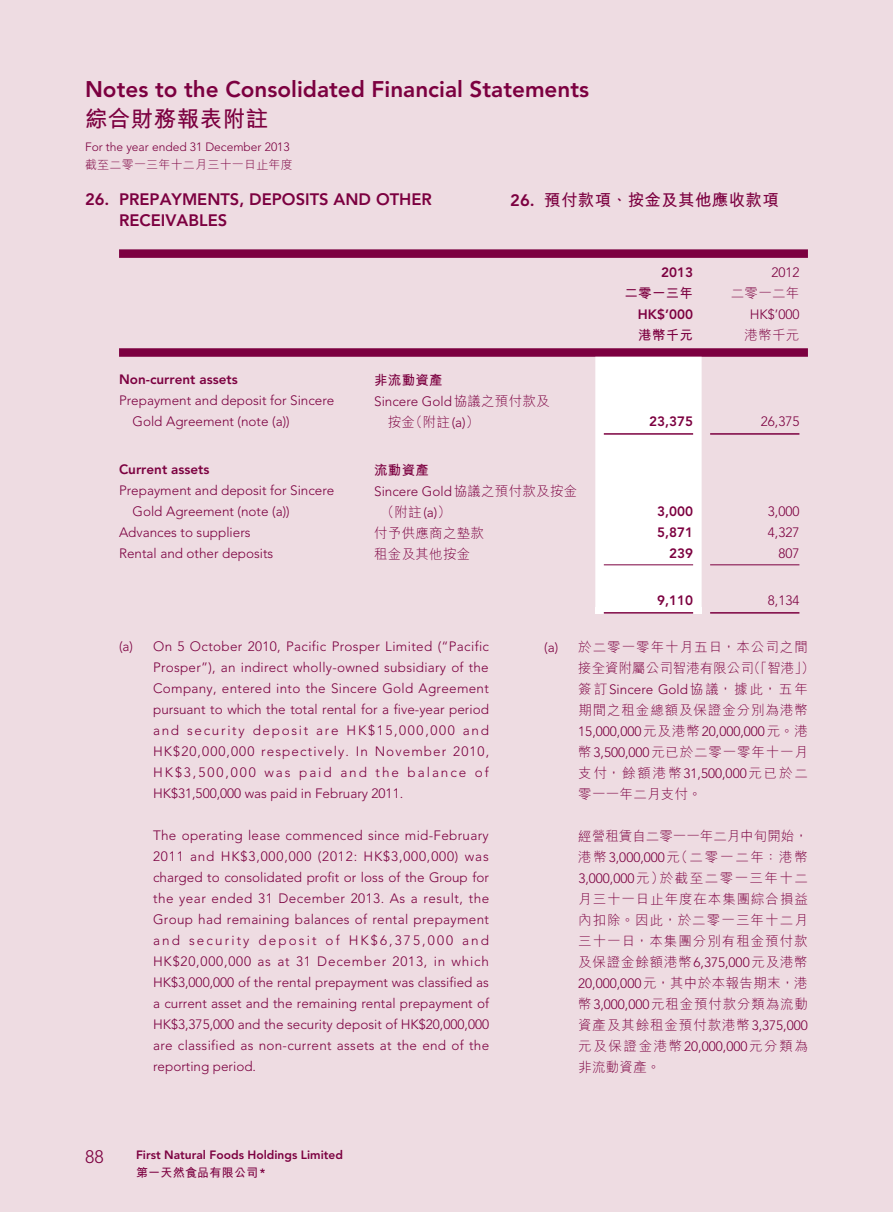
<style>
.page{position:relative;width:893px;height:1212px;background:#eedce2}
.page>*{position:absolute;margin:0;border:0;box-sizing:border-box;transform-origin:0 0}
.t1{font:800 22.5px "Avenir LT Std";color:#7c0040}
.t2{font:700 22.5px "M Hei HK";letter-spacing:.02em;color:#7c0040}
.t3{font:300 18px "Avenir LT Std";color:#7c0040}
.t4{font:800 16.5px/21px "Avenir LT Std";color:#7c0040}
.t5{font:700 16.5px "M Hei HK";letter-spacing:.02em;color:#7c0040}
.t6{font:300 13.5px/21px "Avenir LT Std";color:#7c0040}
.t7{font:300 13.5px/21px "M Hei HK";letter-spacing:.06em;color:#7c0040;text-align:justify}
.t8{font:800 13.5px "Avenir LT Std";color:#7c0040}
.t9{font:300 13.5px/21px "M Hei HK";letter-spacing:.035em;color:#7c0040}
.t10{font:700 13.5px "M Hei HK";letter-spacing:.02em;color:#7c0040}
.t11{font:300 13.5px "M Hei HK";letter-spacing:.02em;color:#7c0040}
.t12{font:800 12px "Avenir LT Std";color:#7c0040}
.t13{font:300 12px "Avenir LT Std";color:#7c0040}
.t14{font:300 12px "M Hei HK";letter-spacing:.02em;color:#7c0040}
.t15{font:700 12px "M Hei HK";letter-spacing:.02em;color:#7c0040}
.s1{font-family:"Avenir LT Std";font-weight:800}
.s2{font-family:"M Hei HK"}
.s3{font-family:"Avenir LT Std"}
</style>
<div class="page">
<svg style="left:119px;top:249px;width:689px;height:108px"></svg>
<div style="left:595px;top:357px;width:107px;height:250px;background:#fff"></div>
<div style="left:595px;top:607px;width:107px;height:7px;background:#fff"></div>
<hr style="left:604px;top:433px;width:89px;height:2px;background:#7c0040">
<hr style="left:710px;top:433px;width:89px;height:2px;background:#7c0040">
<hr style="left:604px;top:564px;width:89px;height:1px;background:#7c0040">
<hr style="left:710px;top:564px;width:89px;height:1px;background:#7c0040">
<hr style="left:604px;top:612px;width:89px;height:2px;background:#7c0040">
<hr style="left:710px;top:612px;width:89px;height:2px;background:#7c0040">
<h1 class="t1" style="left:85px;top:76px;width:506px">Notes to the Consolidated Financial Statements</h1>
<h1 class="t2" style="left:85px;top:102px;width:185px">綜合財務報表附註</h1>
<p class="t13" style="left:85px;top:140px;width:206px">For the year ended 31 December 2013</p>
<p class="t14" style="left:85px;top:158px;width:209px">截至二零一三年十二月三十一日止年度</p>
<p class="t4" style="left:119px;top:189px;width:314px;text-indent:-34px">26. PREPAYMENTS, DEPOSITS AND OTHER<br>RECEIVABLES</p>
<p class="t5" style="left:510px;top:188px;width:270px"><span class="s1">26.</span> 預付款項、按金及其他應收款項</p>
<p class="t8" style="left:661px;top:264px;width:33px">2013</p>
<p class="t6" style="left:771px;top:261px;width:30px">2012</p>
<p class="t10" style="left:624px;top:283px;width:70px">二零一三年</p>
<p class="t7" style="left:731px;top:282px;width:70px">二零一二年</p>
<p class="t8" style="left:638px;top:306px;width:57px">HK$’000</p>
<p class="t6" style="left:750px;top:303px;width:51px">HK$’000</p>
<p class="t10" style="left:638px;top:325px;width:56px">港幣千元</p>
<p class="t7" style="left:745px;top:324px;width:56px">港幣千元</p>
<p class="t8" style="left:119px;top:371px;width:120px">Non-current assets</p>
<p class="t10" style="left:374px;top:370px;width:70px">非流動資產</p>
<p class="t6" style="left:133px;top:390px;width:203px;text-indent:-14px">Prepayment and deposit for Sincere<br>Gold Agreement (note (a))</p>
<p class="t6" style="left:374px;top:390px;width:177px">Sincere Gold<span class="s2">協議之預付款及</span></p>
<p class="t7" style="left:388px;top:411px;width:93px">按金（附註<span class="s3">(a)</span>）</p>
<p class="t8" style="left:649px;top:413px;width:45px">23,375</p>
<p class="t6" style="left:761px;top:411px;width:40px">26,375</p>
<p class="t8" style="left:119px;top:462px;width:92px">Current assets</p>
<p class="t10" style="left:374px;top:460px;width:56px">流動資產</p>
<p class="t6" style="left:133px;top:480px;width:203px;text-indent:-14px">Prepayment and deposit for Sincere<br>Gold Agreement (note (a))</p>
<p class="t6" style="left:374px;top:481px;width:205px">Sincere Gold<span class="s2">協議之預付款及按金</span></p>
<p class="t7" style="left:381px;top:501px;width:71px">（附註<span class="s3">(a)</span>）</p>
<p class="t8" style="left:657px;top:504px;width:37px">3,000</p>
<p class="t6" style="left:768px;top:501px;width:33px">3,000</p>
<p class="t6" style="left:119px;top:522px;width:133px">Advances to suppliers</p>
<p class="t11" style="left:374px;top:526px;width:111px">付予供應商之墊款</p>
<p class="t8" style="left:657px;top:525px;width:37px">5,871</p>
<p class="t6" style="left:768px;top:522px;width:33px">4,327</p>
<p class="t6" style="left:119px;top:543px;width:156px">Rental and other deposits</p>
<p class="t11" style="left:374px;top:547px;width:98px">租金及其他按金</p>
<p class="t8" style="left:669px;top:546px;width:25px">239</p>
<p class="t6" style="left:778px;top:543px;width:23px">807</p>
<p class="t8" style="left:657px;top:592px;width:37px">9,110</p>
<p class="t6" style="left:768px;top:590px;width:33px">8,134</p>
<p class="t6" style="left:153px;top:636px;width:338px;text-align:justify;text-indent:-34px">(a) On 5 October 2010, Pacific Prosper Limited (“Pacific Prosper”), an indirect wholly-owned subsidiary of the Company, entered into the Sincere Gold Agreement pursuant to which the total rental for a five-year period and security deposit are HK$15,000,000 and HK$20,000,000 respectively. In November 2010, HK$3,500,000 was paid and the balance of HK$31,500,000 was paid in February 2011.</p>
<p class="t6" style="left:153px;top:825px;width:338px;text-align:justify">The operating lease commenced since mid-February 2011 and HK$3,000,000 (2012: HK$3,000,000) was charged to consolidated profit or loss of the Group for the year ended 31 December 2013. As a result, the Group had remaining balances of rental prepayment and security deposit of HK$6,375,000 and HK$20,000,000 as at 31 December 2013, in which HK$3,000,000 of the rental prepayment was classified as a current asset and the remaining rental prepayment of HK$3,375,000 and the security deposit of HK$20,000,000 are classified as non-current assets at the end of the reporting period.</p>
<p class="t9" style="left:578px;top:636px;width:238px;text-indent:-34px"><span class="s3">(a)</span> 於二零一零年十月五日，本公司之間接全資附屬公司智港有限公司（「智港」）</p>
<p class="t6" style="left:578px;top:678px;width:231px"><span class="s2">簽訂</span>Sincere Gold<span class="s2">協議，據此，五年</span></p>
<p class="t7" style="left:578px;top:699px;width:231px">期間之租金總額及保證金分別為港幣</p>
<p class="t6" style="left:578px;top:720px;width:231px">15,000,000<span class="s2">元及港幣</span>20,000,000<span class="s2">元。港</span></p>
<p class="t7" style="left:578px;top:741px;width:231px">幣<span class="s3">3,500,000</span>元已於二零一零年十一月支付，餘額港幣<span class="s3">31,500,000</span>元已於二零一一年二月支付。</p>
<p class="t7" style="left:578px;top:825px;width:231px">經營租賃自二零一一年二月中旬開始，港幣<span class="s3">3,000,000</span>元（二零一二年：港幣<span class="s3">3,000,000</span>元）於截至二零一三年十二月三十一日止年度在本集團綜合損益內扣除。因此，於二零一三年十二月三十一日，本集團分別有租金預付款及保證金餘額港幣<span class="s3">6,375,000</span>元及港幣<span class="s3">20,000,000</span>元，其中於本報告期末，港幣<span class="s3">3,000,000</span>元租金預付款分類為流動資產及其餘租金預付款港幣<span class="s3">3,375,000</span>元及保證金港幣<span class="s3">20,000,000</span>元分類為非流動資產。</p>
<h2 class="t3" style="left:85px;top:1146px;width:20px">88</h2>
<p class="t12" style="left:136px;top:1147px;width:208px">First Natural Foods Holdings Limited</p>
<p class="t15" style="left:136px;top:1164px;width:131px">第一天然食品有限公司<span class="s1">*</span></p>
</div>
